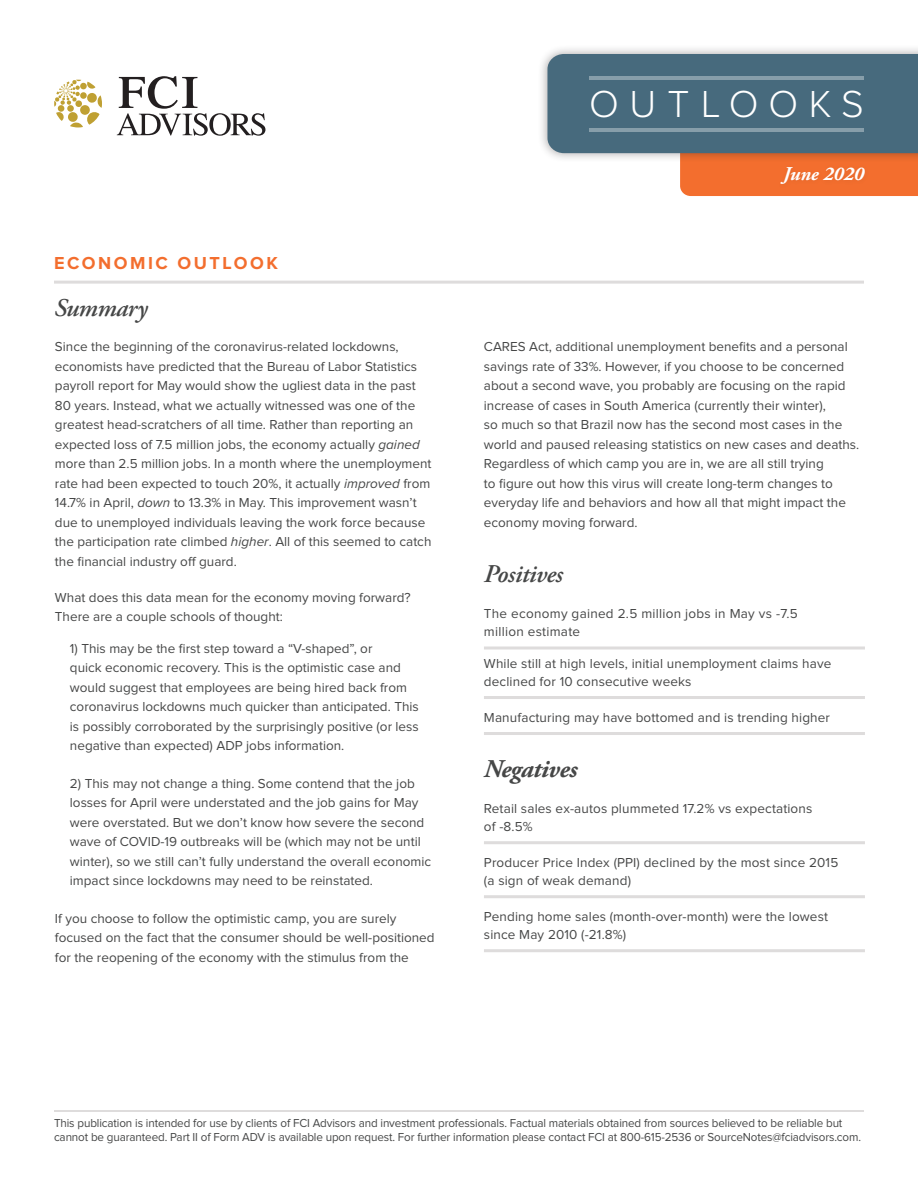
<style>
.page{position:relative;width:918px;height:1188px;background:#fff}
.page>*{position:absolute;margin:0;border:0;box-sizing:border-box;transform-origin:0 0}
.t1{font:300 39px "Proxima Nova";letter-spacing:.27em;color:#fff}
.palatino-main{font:italic 600 25.5px "Adobe Garamond Pro";letter-spacing:-.02em;color:#464747}
.bullets-square{font:italic 700 25.5px "Adobe Garamond Pro";letter-spacing:-.02em;color:#464747}
.t2{font:italic 700 19.5px "Adobe Garamond Pro";color:#fff}
.t3{font:700 18px "Proxima Nova";letter-spacing:.14em;color:#f36e2e}
.palatino-main-2{font:13.5px/19.5px "Proxima Nova";color:#464747}
.bullets-square-2{font:13.5px/18px "Proxima Nova";letter-spacing:.01em;color:#464747}
.t4{font:12px/14.4px "Proxima Nova";letter-spacing:-.01em;color:#464747}
.s1{font-style:italic}
</style>
<div class="page">
<div style="left:538px;top:44px;width:380px;height:119px;background:#231f20;opacity:.38"></div>
<svg style="left:547px;top:54px;width:371px;height:142px;background:#777c7f"></svg>
<hr style="left:590px;top:76px;width:274px;height:4px;background:#879eaa">
<hr style="left:590px;top:128px;width:274px;height:4px;background:#879eaa">
<div style="left:776px;top:163px;width:93px;height:27px;background:#f16d2d"></div>
<hr style="left:484px;top:647px;width:381px;height:3px;background:#dedcdc">
<hr style="left:484px;top:696px;width:381px;height:3px;background:#dedcdc">
<hr style="left:484px;top:732px;width:381px;height:3px;background:#dedcdc">
<hr style="left:484px;top:841px;width:381px;height:3px;background:#dedcdc">
<hr style="left:484px;top:895px;width:381px;height:3px;background:#dedcdc">
<hr style="left:484px;top:949px;width:381px;height:3px;background:#dedcdc">
<hr style="left:54px;top:281px;width:810px;height:3px;background:#dedcdc">
<svg style="left:54px;top:80px;width:48px;height:47px"></svg>
<svg style="left:117px;top:76px;width:148px;height:60px"></svg>
<hr style="left:54px;top:1110px;width:810px;height:2px;background:#dedcdc">
<h1 class="t1" style="left:589px;top:86px;width:276px">OUTLOOKS</h1>
<p class="t3" style="left:54px;top:254px;width:225px">ECONOMIC OUTLOOK</p>
<p class="palatino-main" style="left:54px;top:293px;width:95px">Summary</p>
<p class="palatino-main-2" style="left:55px;top:338px;width:378px">Since the beginning of the coronavirus-related lockdowns, economists have predicted that the Bureau of Labor Statistics payroll report for May would show the ugliest data in the past 80 years. Instead, what we actually witnessed was one of the greatest head-scratchers of all time. Rather than reporting an expected loss of 7.5 million jobs, the economy actually <span class="s1">gained </span>more than 2.5 million jobs. In a month where the unemployment rate had been expected to touch 20%, it actually <span class="s1">improved</span> from 14.7% in April, <span class="s1">down</span> to 13.3% in May. This improvement wasn’t due to unemployed individuals leaving the work force because the participation rate climbed <span class="s1">higher</span>. All of this seemed to catch the financial industry off guard.</p>
<p class="palatino-main-2" style="left:55px;top:588px;width:357px">What does this data mean for the economy moving forward?<br>There are a couple schools of thought:</p>
<p class="palatino-main-2" style="left:70px;top:639px;width:350px">1) This may be the first step toward a “V-shaped”, or<br>quick economic recovery. This is the optimistic case and would suggest that employees are being hired back from coronavirus lockdowns much quicker than anticipated. This is possibly corroborated by the surprisingly positive (or less negative than expected) ADP jobs information.</p>
<p class="palatino-main-2" style="left:70px;top:774px;width:363px">2) This may not change a thing. Some contend that the job losses for April were understated and the job gains for May were overstated. But we don’t know how severe the second wave of COVID-19 outbreaks will be (which may not be until winter), so we still can’t fully understand the overall economic impact since lockdowns may need to be reinstated.</p>
<p class="palatino-main-2" style="left:55px;top:909px;width:381px">If you choose to follow the optimistic camp, you are surely focused on the fact that the consumer should be well-positioned for the reopening of the economy with the stimulus from the</p>
<h3 class="t2" style="left:783px;top:162px;width:82px">June 2020</h3>
<p class="palatino-main-2" style="left:484px;top:338px;width:377px">CARES Act, additional unemployment benefits and a personal savings rate of 33%. However, if you choose to be concerned about a second wave, you probably are focusing on the rapid increase of cases in South America (currently their winter),<br>so much so that Brazil now has the second most cases in the world and paused releasing statistics on new cases and deaths.<br>Regardless of which camp you are in, we are all still trying<br>to figure out how this virus will create long-term changes to everyday life and behaviors and how all that might impact the economy moving forward.</p>
<p class="palatino-main" style="left:484px;top:559px;width:80px">Positives</p>
<p class="bullets-square-2" style="left:484px;top:605px;width:315px">The economy gained 2.5 million jobs in May vs -7.5 million estimate</p>
<p class="bullets-square-2" style="left:484px;top:655px;width:349px">While still at high levels, initial unemployment claims have declined for 10 consecutive weeks</p>
<p class="bullets-square-2" style="left:484px;top:709px;width:348px">Manufacturing may have bottomed and is trending higher</p>
<p class="bullets-square" style="left:484px;top:754px;width:95px">Negatives</p>
<p class="bullets-square-2" style="left:484px;top:800px;width:330px">Retail sales ex-autos plummeted 17.2% vs expectations of -8.5%</p>
<p class="bullets-square-2" style="left:484px;top:854px;width:356px">Producer Price Index (PPI) declined by the most since 2015 (a sign of weak demand)</p>
<p class="bullets-square-2" style="left:484px;top:908px;width:346px">Pending home sales (month-over-month) were the lowest since May 2010 (-21.8%)</p>
<p class="t4" style="left:54px;top:1116px;width:809px">This publication is intended for use by clients of FCI Advisors and investment professionals. Factual materials obtained from sources believed to be reliable but cannot be guaranteed. Part II of Form ADV is available upon request. For further information please contact FCI at 800-615-2536 or SourceNotes@fciadvisors.com.</p>
</div>
